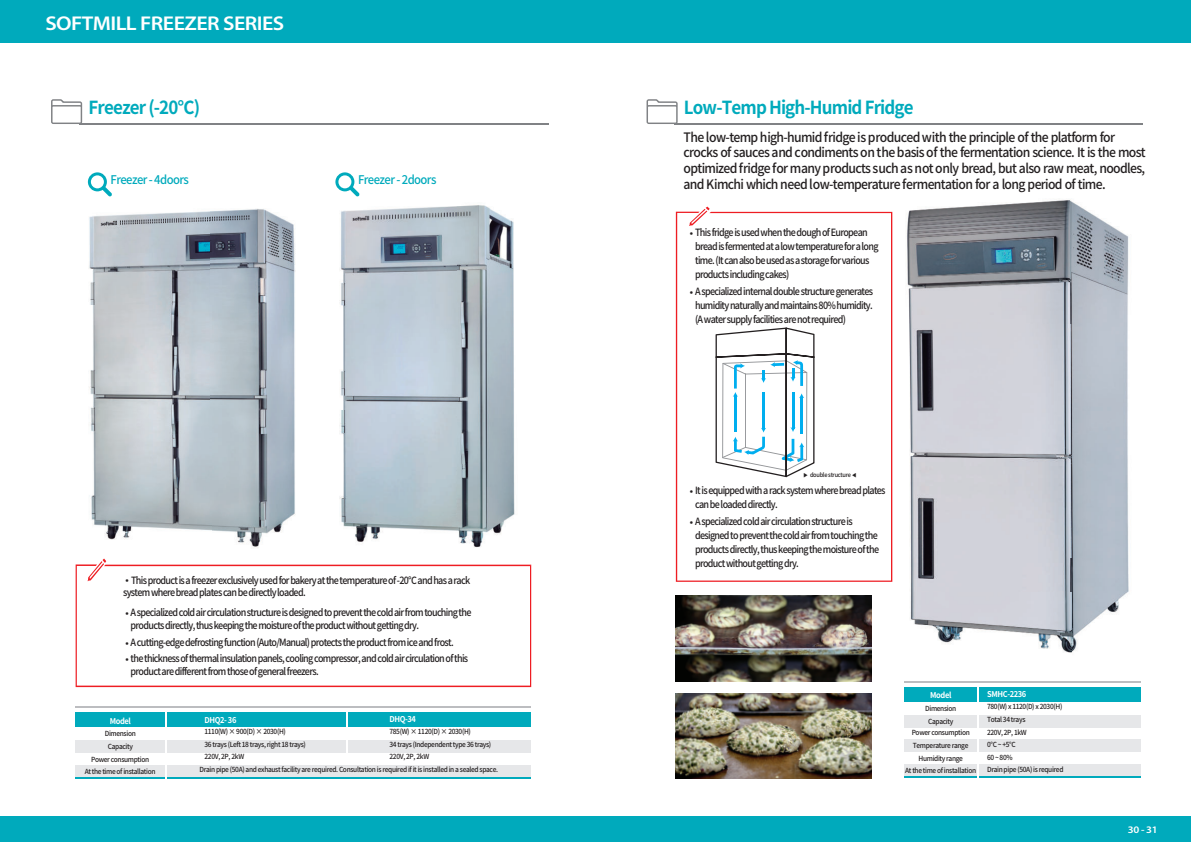
<style>
.page{position:relative;width:1191px;height:842px;background:#fff}
.page>*{position:absolute;margin:0;border:0;box-sizing:border-box;transform-origin:0 0}
.t1{font:600 20px "Myriad Pro";letter-spacing:-.025em;color:#fff;scale:1.1 1}
.t2{font:700 18px "Noto Sans CJ Kjp";letter-spacing:-.05em;color:#00aabc;scale:.94 1}
.t3{font:500 13px/15.8px "Noto Sans CJ Kjp";letter-spacing:-.055em;color:#231f20;scale:.94 1}
.t4{font:500 12px "Noto Sans CJ Kjp";letter-spacing:-.05em;color:#00aabc;scale:.94 1}
.t5{font:500 10px/14px "Noto Sans CJ Ksc";letter-spacing:-.075em;color:#231f20;scale:.9 1}
.t6{font:600 10px "Myriad Pro";color:#fff;scale:1.1 1}
.t7{font:700 8px "Noto Sans CJ Kjp";letter-spacing:-.05em;color:#fff;scale:.94 1}
.t8{font:500 7px/12.6px "Noto Sans CJ Kjp";letter-spacing:-.05em;color:#231f20;text-align:center;scale:.94 1}
.t9{font:500 6px "Noto Sans CJ Ksc";letter-spacing:-.05em;color:#231f20;scale:.94 1}
.s1{font-family:"Yoon Gothic L";font-weight:400;font-size:8px}
.s2{font-family:"Yoon Gothic L";font-weight:400}
</style>
<div class="page">
<div style="left:0;top:816px;width:1191px;height:26px;background:#00aabc"></div>
<img style="left:906px;top:199px;width:223px;height:454px">
<svg style="left:646px;top:99px;width:31px;height:25px"></svg>
<hr style="left:674px;top:123px;width:469px;height:1px;background:#808285">
<hr style="left:904px;top:681px;width:236px;height:1px;background:#bcbdc0">
<div style="left:904px;top:687px;width:236px;height:15px;background:#00aabc"></div>
<div style="left:904px;top:715px;width:236px;height:12px;background:#e6e7e9"></div>
<div style="left:904px;top:740px;width:236px;height:12px;background:#e6e7e9"></div>
<div style="left:904px;top:764px;width:236px;height:13px;background:#e6e7e9"></div>
<hr style="left:904px;top:777px;width:236px;height:1px;background:#00aabc">
<hr style="left:977px;top:683px;width:1px;height:97px;background:#fff">
<img style="left:676px;top:693px;width:195px;height:85px">
<img style="left:676px;top:596px;width:195px;height:85px">
<svg style="left:676px;top:207px;width:216px;height:375px"></svg>
<svg style="left:715px;top:327px;width:99px;height:150px"></svg>
<svg style="left:51px;top:99px;width:31px;height:25px"></svg>
<hr style="left:80px;top:123px;width:469px;height:1px;background:#808285">
<hr style="left:76px;top:706px;width:455px;height:1px;background:#bcbdc0">
<div style="left:76px;top:712px;width:455px;height:15px;background:#00aabc"></div>
<div style="left:76px;top:740px;width:455px;height:12px;background:#e6e7e9"></div>
<div style="left:76px;top:765px;width:455px;height:12px;background:#e6e7e9"></div>
<hr style="left:76px;top:777px;width:455px;height:1px;background:#00aabc">
<hr style="left:165px;top:708px;width:1px;height:76px;background:#fff">
<hr style="left:347px;top:708px;width:1px;height:57px;background:#fff">
<svg style="left:76px;top:558px;width:455px;height:129px"></svg>
<svg style="left:104px;top:565px;width:427px;height:1px"></svg>
<img style="left:339px;top:205px;width:176px;height:343px">
<svg style="left:335px;top:172px;width:24px;height:24px"></svg>
<svg style="left:88px;top:172px;width:24px;height:24px"></svg>
<img style="left:89px;top:208px;width:207px;height:340px">
<div style="left:0;top:0;width:1191px;height:43px;background:#00aabc"></div>
<h1 class="t1" style="left:45px;top:11px;width:219px">SOFTMILL FREEZER SERIES</h1>
<h2 class="t2" style="left:88px;top:97px;width:120px">Freezer (-20°C)</h2>
<p class="t4" style="left:111px;top:172px;width:85px">Freezer - 4doors</p>
<p class="t4" style="left:358px;top:172px;width:85px">Freezer - 2doors</p>
<p class="t5" style="left:123px;top:575px;width:387px;line-height:12px"><span class="s1">∙</span>This product is a freezer exclusively used for bakery at the temperature of -20°C and has a rack system where bread plates can be directly loaded.</p>
<p class="t5" style="left:131px;top:606px;width:380px;line-height:13px;text-indent:-8px"><span class="s1">∙</span>A specialized cold air circulation structure is designed to prevent the cold air from touching the products directly, thus keeping the moisture of the product without getting dry.</p>
<p class="t5" style="left:123px;top:635px;width:385px;line-height:16px"><span class="s1">∙</span>A cutting-edge defrosting function (Auto/Manual) protects the product from ice and frost. <span class="s1">∙</span>the thickness of thermal insulation panels, cooling compressor, and cold air circulation of this</p>
<p class="t5" style="left:131px;top:665px;width:210px">product are different from those of general freezers.</p>
<p class="t7" style="left:110px;top:716px;width:24px">Model</p>
<p class="t8" style="left:85px;top:728px;width:77px">Dimension<br>Capacity<br>Power consumption<br>At the time of installation</p>
<p class="t7" style="left:204px;top:716px;width:36px">DHQ2- 36</p>
<p class="t8" style="left:204px;top:725px;width:109px;text-align:left">1110(W) × 900(D) × 2030(H)<br>36 trays (Left 18 trays, right 18 trays)<br>220V, 2P, 2kW</p>
<p class="t7" style="left:389px;top:714px;width:30px">DHQ-34</p>
<p class="t8" style="left:389px;top:725px;width:110px;text-align:left">785(W) × 1120(D) × 2030(H)<br>34 trays (Independent type 36 trays)<br>220V, 2P, 2kW</p>
<p class="t8" style="left:199px;top:763px;width:319px">Drain pipe (50A) and exhaust facility are required. Consultation is required if it is installed in a sealed space.</p>
<h2 class="t2" style="left:684px;top:97px;width:246px">Low-Temp High-Humid Fridge</h2>
<p class="t3" style="left:683px;top:129px;width:493px">The low-temp high-humid fridge is produced with the principle of the platform for crocks of sauces and condiments on the basis of the fermentation science. It is the most optimized fridge for many products such as not only bread, but also raw meat, noodles, and Kimchi which need low-temperature fermentation for a long period of time.</p>
<p class="t5" style="left:695px;top:225px;width:205px;text-indent:-8px"><span class="s1">∙</span>This fridge is used when the dough of European bread is fermented at a low temperature for a long time. (It can also be used as a storage for various products including cakes)</p>
<p class="t5" style="left:695px;top:284px;width:199px;text-align:justify;text-indent:-8px"><span class="s1">∙</span>A specialized internal double structure generates humidity naturally and maintains 80% humidity. (A water supply facilities are not required)</p>
<p class="t9" style="left:803px;top:472px;width:58px"><span class="s2">▶</span> double structure <span class="s2">◀</span></p>
<p class="t5" style="left:695px;top:483px;width:213px;text-indent:-8px"><span class="s1">∙</span>It is equipped with a rack system where bread plates can be loaded directly.</p>
<p class="t5" style="left:695px;top:514px;width:206px;text-indent:-8px"><span class="s1">∙</span>A specialized cold air circulation structure is designed to prevent the cold air from touching the products directly, thus keeping the moisture of the product without getting dry.</p>
<p class="t7" style="left:930px;top:690px;width:24px">Model</p>
<p class="t8" style="left:925px;top:702px;width:35px">Dimension<br>Capacity</p>
<p class="t8" style="left:905px;top:727px;width:77px">Power consumption<br>Temperature range<br>Humidity range<br>At the time of installation</p>
<p class="t7" style="left:987px;top:690px;width:43px">SMHC-2236</p>
<p class="t8" style="left:987px;top:701px;width:83px;text-align:left">780(W) x 1120(D) x 2030(H)<br>Total 34 trays<br>220V, 2P, 1kW<br>0℃ ~ +5℃<br>60 ~ 80%<br>Drain pipe (50A) is required</p>
<p class="t6" style="left:1127px;top:823px;width:29px">30 - 31</p>
</div>
